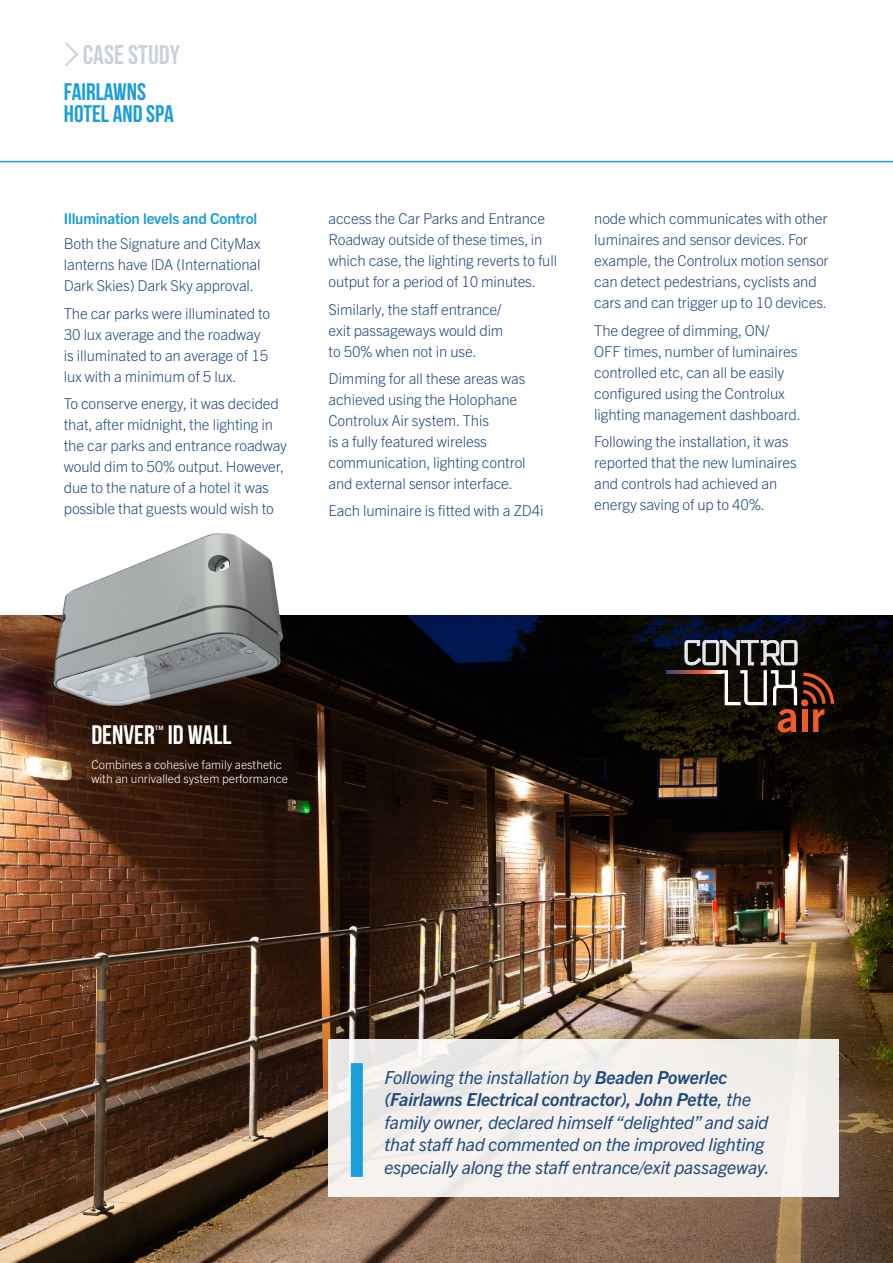
<style>
.page{position:relative;width:893px;height:1263px;background:#fff}
.page>*{position:absolute;margin:0;border:0;box-sizing:border-box;transform-origin:0 0}
.t1{font:27px "Bebas Neue";color:#c9d4da}
.t2{font:700 26.7px "Bebas Neue";color:#fff}
.t3{font:700 24px/22.5px "Bebas Neue";color:#199eda}
.t4{font:italic 18px/22.5px "Trade Gothic Next LT Pro";letter-spacing:-.01em;color:#244b7d}
.t5{font:300 15px/21px "Trade Gothic Next LT Pro";letter-spacing:-.01em;color:#244b7d}
.t6{font:700 15px "Trade Gothic Next LT Pro";letter-spacing:-.01em;color:#199eda}
.t7{font:300 12px/14.4px "Trade Gothic Next LT Pro";color:#fff}
.t8{font:700 6.15px "Trade Gothic Next LT Pro";color:#fff}
.s1{font-weight:700}
</style>
<div class="page">
<hr style="left:0;top:161px;width:893px;height:1px;background:#199eda">
<svg style="left:65px;top:42px;width:13px;height:24px"></svg>
<img style="left:0;top:615px;width:893px;height:648px">
<div style="left:328px;top:1040px;width:511px;height:157px;background:#f3f0ed"></div>
<div style="left:351px;top:1063px;width:12px;height:114px;background:#199eda"></div>
<div style="left:802px;top:709px;width:5px;height:23px;background:#f15a29"></div>
<svg style="left:803px;top:673px;width:31px;height:59px;background:#58230f"></svg>
<svg style="left:685px;top:640px;width:112px;height:92px;background:#423b33"></svg>
<svg style="left:666px;top:670px;width:56px;height:3px"></svg>
<img style="left:1px;top:533px;width:342px;height:191px">
<h1 class="t1" style="left:83px;top:39px;width:99px">CASE STUDY</h1>
<h3 class="t3" style="left:64px;top:80px;width:111px">FAIRLAWNS<br>HOTEL AND SPA</h3>
<p class="t6" style="left:64px;top:208px;width:195px">Illumination levels and Control</p>
<p class="t5" style="left:64px;top:232px;width:198px;text-align:justify">Both the Signature and CityMax lanterns have IDA (International Dark Skies) Dark Sky approval.</p>
<p class="t5" style="left:64px;top:302px;width:208px">The car parks were illuminated to<br>30 lux average and the roadway is illuminated to an average of 15 lux with a minimum of 5 lux.</p>
<p class="t5" style="left:64px;top:392px;width:225px">To conserve energy, it was decided that, after midnight, the lighting in the car parks and entrance roadway would dim to 50% output. However, due to the nature of a hotel it was possible that guests would wish to</p>
<p class="t5" style="left:328px;top:207px;width:230px">access the Car Parks and Entrance Roadway outside of these times, in which case, the lighting reverts to full output for a period of 10 minutes.</p>
<p class="t5" style="left:328px;top:298px;width:177px">Similarly, the staff entrance/ exit passageways would dim to 50% when not in use.</p>
<p class="t5" style="left:328px;top:367px;width:199px">Dimming for all these areas was achieved using the Holophane<br>Controlux Air system. This<br>is a fully featured wireless communication, lighting control and external sensor interface.</p>
<p class="t5" style="left:328px;top:499px;width:217px">Each luminaire is fitted with a ZD4i</p>
<p class="t5" style="left:594px;top:207px;width:236px">node which communicates with other luminaires and sensor devices. For example, the Controlux motion sensor can detect pedestrians, cyclists and cars and can trigger up to 10 devices.</p>
<p class="t5" style="left:594px;top:319px;width:208px">The degree of dimming, ON/<br>OFF times, number of luminaires controlled etc, can all be easily configured using the Controlux lighting management dashboard.</p>
<p class="t5" style="left:594px;top:430px;width:204px">Following the installation, it was reported that the new luminaires and controls had achieved an energy saving of up to 40%.</p>
<h2 class="t2" style="left:91px;top:720px;width:65px">DENVER</h2>
<p class="t8" style="left:155px;top:724px;width:10px">TM</p>
<h2 class="t2" style="left:168px;top:720px;width:65px">ID WALL</h2>
<p class="t7" style="left:91px;top:756px;width:198px">Combines a cohesive family aesthetic with an unrivalled system performance</p>
<p class="t4" style="left:384px;top:1064px;width:387px">Following the installation by <span class="s1">Beaden Powerlec (Fairlawns Electrical contractor), John Pette</span>, the family owner, declared himself “delighted” and said that staff had commented on the improved lighting especially along the staff entrance/exit passageway.</p>
</div>
